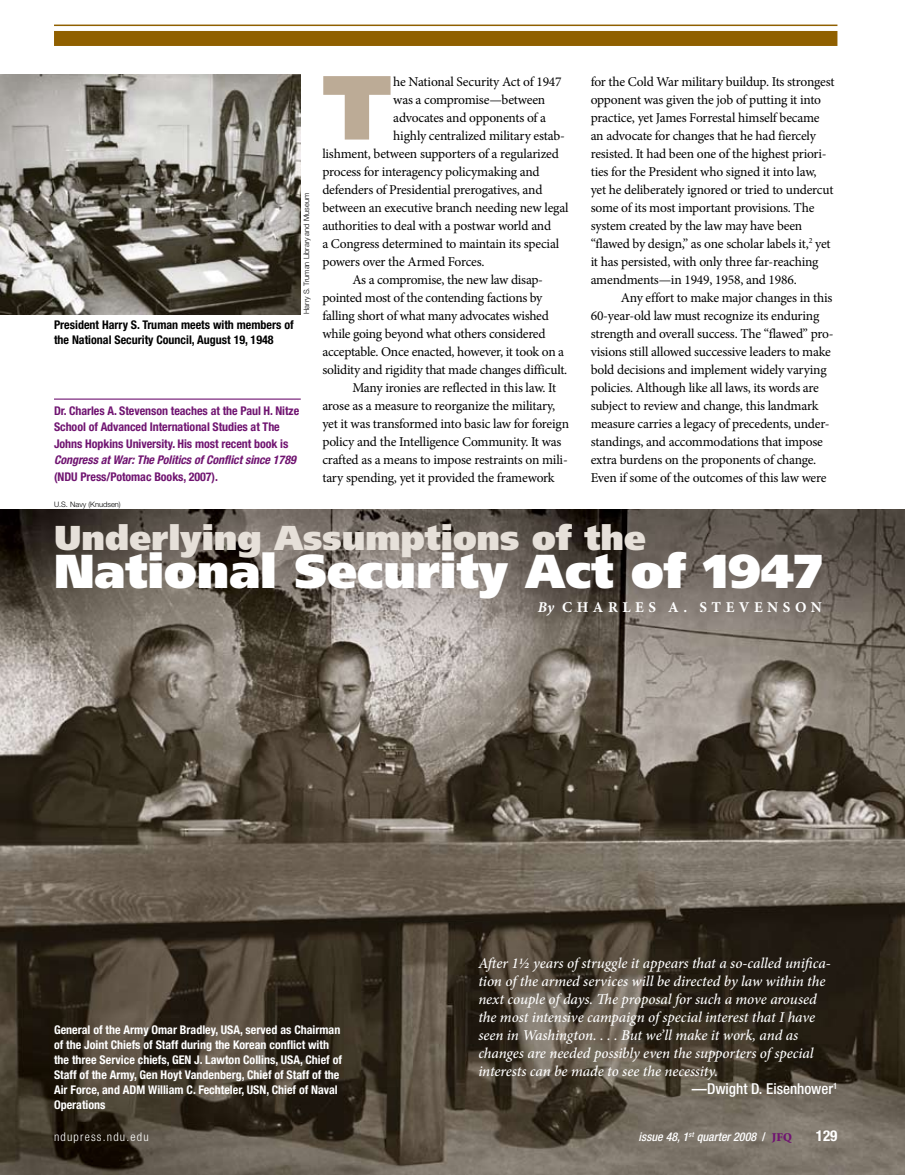
<style>
.page{position:relative;width:905px;height:1175px;background:#fff}
.page>*{position:absolute;margin:0;border:0;box-sizing:border-box;transform-origin:0 0}
.t1{font:900 90.9px "Frutiger LT Std";color:#bcab96}
.t2{font:900 47.55px "Frutiger LT Std";color:#fff}
.t3{font:900 34.5px "Frutiger LT Std";color:#e6e0d9}
.t4{font:italic 500 15px/18px "Minion Pro";letter-spacing:-.005em;color:#fff}
.t5{font:500 condensed 15px "Helvetica Neue LT Std";color:#fff}
.t6{font:700 15px "Minion Pro";letter-spacing:.3em;color:#fff}
.t7{font:700 condensed 15px "Helvetica Neue LT Std";color:#fff}
.t8{font:13.5px/18px "Minion Pro";letter-spacing:-.02em;color:#000}
.t9{font:700 condensed 12px/15px "Helvetica Neue LT Std";color:#fff}
.t10{font:700 condensed 12px/16.5px "Helvetica Neue LT Std";letter-spacing:-.005em;color:#701471}
.t11{font:700 condensed 12px/15px "Helvetica Neue LT Std";color:#000}
.t12{font:italic 700 condensed 12px "Helvetica Neue LT Std";letter-spacing:-.005em;color:#701471}
.t13{font:italic 500 condensed 12px "Helvetica Neue LT Std";color:#fff}
.t14{font:300 condensed 12px "Helvetica Neue LT Std";letter-spacing:.1em;color:#fff}
.t15{font:300 7.5px "Helvetica Neue LT Std";color:#000}
.s1{font-style:italic}
.s2{font-style:normal}
.s3{font-family:"Minion Std";font-weight:900;font-style:normal;font-stretch:normal;color:#701471}
</style>
<div class="page">
<img style="left:0;top:510px;width:904px;height:664px">
<hr style="left:54px;top:398px;width:247px;height:2px;background:#701471">
<img style="left:0;top:74px;width:301px;height:240px">
<div style="left:54px;top:31px;width:783px;height:15px;background:#906000"></div>
<hr style="left:54px;top:25px;width:783px;height:1px;background:#906000">
<p class="t11" style="left:54px;top:316px;width:241px">President Harry S. Truman meets with members of the National Security Council, August 19, 1948</p>
<p class="t15" style="left:302px;top:314px;width:122px;rotate:-90deg">Harry S. Truman Library and Museum</p>
<p class="t10" style="left:54px;top:402px;width:247px">Dr. Charles A. Stevenson teaches at the Paul H. Nitze<br>School of Advanced International Studies at The<br>Johns Hopkins University. His most recent book is</p>
<p class="t12" style="left:54px;top:452px;width:243px">Congress at War: The Politics of Conflict since 1789</p>
<p class="t10" style="left:54px;top:468px;width:165px">(NDU Press/Potomac Books, 2007).</p>
<p class="t15" style="left:54px;top:500px;width:68px">U.S. Navy (Knudsen)</p>
<h1 class="t1" style="left:322px;top:52px;width:71px">T</h1>
<p class="t8" style="left:393px;top:72px;width:170px">he National Security Act of 1947</p>
<p class="t8" style="left:393px;top:90px;width:154px">was a compromise—between</p>
<p class="t8" style="left:393px;top:108px;width:154px">advocates and opponents of a</p>
<p class="t8" style="left:393px;top:126px;width:173px">highly centralized military estab-</p>
<p class="t8" style="left:322px;top:144px;width:238px">lishment, between supporters of a regularized</p>
<p class="t8" style="left:322px;top:162px;width:219px">process for interagency policymaking and</p>
<p class="t8" style="left:322px;top:180px;width:221px">defenders of Presidential prerogatives, and</p>
<p class="t8" style="left:322px;top:198px;width:248px">between an executive branch needing new legal</p>
<p class="t8" style="left:322px;top:216px;width:230px">authorities to deal with a postwar world and</p>
<p class="t8" style="left:322px;top:234px;width:238px">a Congress determined to maintain its special</p>
<p class="t8" style="left:322px;top:252px;width:164px">powers over the Armed Forces.</p>
<p class="t8" style="left:352px;top:270px;width:192px">As a compromise, the new law disap-</p>
<p class="t8" style="left:322px;top:288px;width:221px">pointed most of the contending factions by</p>
<p class="t8" style="left:322px;top:306px;width:228px">falling short of what many advocates wished</p>
<p class="t8" style="left:322px;top:324px;width:225px">while going beyond what others considered</p>
<p class="t8" style="left:322px;top:342px;width:243px">acceptable. Once enacted, however, it took on a</p>
<p class="t8" style="left:322px;top:360px;width:246px">solidity and rigidity that made changes difficult.</p>
<p class="t8" style="left:352px;top:378px;width:205px">Many ironies are reflected in this law. It</p>
<p class="t8" style="left:322px;top:396px;width:234px">arose as a measure to reorganize the military,</p>
<p class="t8" style="left:322px;top:414px;width:248px">yet it was transformed into basic law for foreign</p>
<p class="t8" style="left:322px;top:432px;width:240px">policy and the Intelligence Community. It was</p>
<p class="t8" style="left:322px;top:450px;width:247px">crafted as a means to impose restraints on mili-</p>
<p class="t8" style="left:322px;top:468px;width:234px">tary spending, yet it provided the framework</p>
<p class="t8" style="left:590px;top:72px;width:245px">for the Cold War military buildup. Its strongest opponent was given the job of putting it into practice, yet James Forrestal himself became an advocate for changes that he had fiercely resisted. It had been one of the highest priori&shy;ties for the President who signed it into law, yet he deliberately ignored or tried to undercut some of its most important provisions. The system created by the law may have been “flawed by design,” as one scholar labels it,<sup>2</sup> yet it has persisted, with only three far-reaching amendments—in 1949, 1958, and 1986.</p>
<p class="t8" style="left:590px;top:288px;width:244px;text-indent:30px">Any effort to make major changes in this 60-year-old law must recognize its enduring strength and overall success. The “flawed” pro&shy;visions still allowed successive leaders to make bold decisions and implement widely varying policies. Although like all laws, its words are subject to review and change, this landmark measure carries a legacy of precedents, under&shy;standings, and accommodations that impose extra burdens on the proponents of change.<br>Even if some of the outcomes of this law were</p>
<h3 class="t3" style="left:54px;top:516px;width:593px">Underlying Assumptions of the</h3>
<h2 class="t2" style="left:54px;top:542px;width:769px">National Security Act of 1947</h2>
<p class="t6" style="left:538px;top:596px;width:285px"><span class="s1">By</span> CHARLES A. STEVENSON</p>
<p class="t9" style="left:54px;top:1021px;width:289px">General of the Army Omar Bradley, USA, served as Chairman of the Joint Chiefs of Staff during the Korean conflict with the three Service chiefs, GEN J. Lawton Collins, USA, Chief of Staff of the Army, Gen Hoyt Vandenberg, Chief of Staff of the Air Force, and ADM William C. Fechteler, USN, Chief of Naval Operations</p>
<p class="t4" style="left:478px;top:954px;width:354px">After 1½ years of struggle it appears that a so-called unifica&shy;tion of the armed services will be directed by law within the next couple of days. The proposal for such a move aroused the most intensive campaign of special interest that I have seen in Washington. . . . But we’ll make it work, and as changes are needed possibly even the supporters of special interests can be made to see the necessity.</p>
<p class="t5" style="left:692px;top:1079px;width:147px">—Dwight D. Eisenhower<sup>1</sup></p>
<p class="t14" style="left:54px;top:1129px;width:96px">ndupress.ndu.edu</p>
<p class="t13" style="left:638px;top:1129px;width:155px">issue 48, 1<sup>st</sup> quarter 2008 <span class="s2">/</span> <span class="s3">JFQ</span></p>
<p class="t7" style="left:815px;top:1126px;width:23px">129</p>
</div>
